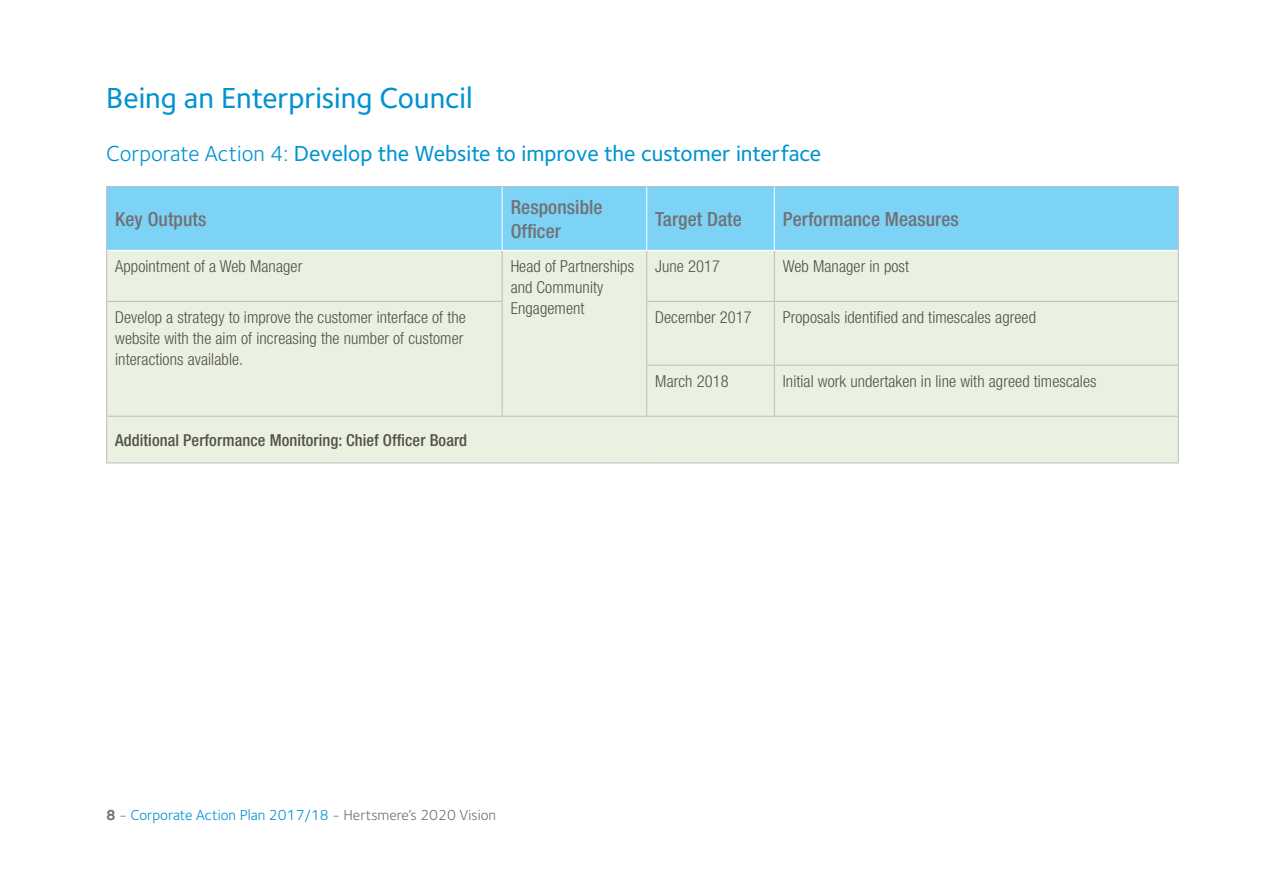
<style>
.page{position:relative;width:1263px;height:893px;background:#fff}
.page>*{position:absolute;margin:0;border:0;box-sizing:border-box;transform-origin:0 0}
.heading{font:500 30px "Foundry Sterling";color:#0093d0}
.corporate_action{font:500 22.5px "Foundry Sterling";color:#0093d0}
.table_txt_top{font:500 condensed 19.5px/24px "Helvetica Neue";letter-spacing:.005em;color:#717074}
.table_txt{font:300 condensed 16.5px/21px "Helvetica Neue";letter-spacing:.005em;color:#535249}
.table_txt_2{font:500 condensed 16.5px "Helvetica Neue";letter-spacing:.005em;color:#535249}
.t1{font:15px "Foundry Sterling";color:#0093d0}
.s1{font-weight:400}
.s2{font-weight:700;color:#717074}
.s3{color:#717074}
</style>
<div class="page">
<div style="left:107px;top:187px;width:1071px;height:63px;background:#7cd3f6"></div>
<div style="left:107px;top:251px;width:1071px;height:212px;background:#ebf1e0"></div>
<hr style="left:502px;top:251px;width:1px;height:50px;background:#bcbdc0">
<hr style="left:646px;top:251px;width:1px;height:50px;background:#bcbdc0">
<hr style="left:774px;top:251px;width:1px;height:50px;background:#bcbdc0">
<hr style="left:106px;top:301px;width:396px;height:1px;background:#bcbdc0">
<hr style="left:502px;top:302px;width:1px;height:63px;background:#bcbdc0">
<hr style="left:502px;top:365px;width:1px;height:51px;background:#bcbdc0">
<hr style="left:646px;top:301px;width:128px;height:1px;background:#bcbdc0">
<hr style="left:646px;top:302px;width:1px;height:63px;background:#bcbdc0">
<hr style="left:774px;top:301px;width:405px;height:1px;background:#bcbdc0">
<hr style="left:774px;top:302px;width:1px;height:63px;background:#bcbdc0">
<hr style="left:646px;top:365px;width:128px;height:1px;background:#bcbdc0">
<hr style="left:646px;top:365px;width:1px;height:51px;background:#bcbdc0">
<hr style="left:774px;top:365px;width:405px;height:1px;background:#bcbdc0">
<hr style="left:774px;top:365px;width:1px;height:51px;background:#bcbdc0">
<hr style="left:106px;top:416px;width:396px;height:1px;background:#bcbdc0">
<hr style="left:502px;top:416px;width:145px;height:1px;background:#bcbdc0">
<hr style="left:647px;top:416px;width:127px;height:1px;background:#bcbdc0">
<hr style="left:774px;top:416px;width:405px;height:1px;background:#bcbdc0">
<hr style="left:502px;top:187px;width:1px;height:63px;background:#fff">
<hr style="left:646px;top:187px;width:1px;height:63px;background:#fff">
<hr style="left:774px;top:187px;width:1px;height:63px;background:#fff">
<hr style="left:106px;top:186px;width:396px;height:1px;background:#bcbdc0">
<hr style="left:106px;top:187px;width:1px;height:63px;background:#bcbdc0">
<hr style="left:502px;top:186px;width:145px;height:1px;background:#bcbdc0">
<hr style="left:647px;top:186px;width:127px;height:1px;background:#bcbdc0">
<hr style="left:774px;top:186px;width:405px;height:1px;background:#bcbdc0">
<hr style="left:1178px;top:187px;width:1px;height:63px;background:#bcbdc0">
<hr style="left:106px;top:250px;width:1px;height:51px;background:#bcbdc0">
<hr style="left:1178px;top:250px;width:1px;height:51px;background:#bcbdc0">
<hr style="left:106px;top:302px;width:1px;height:63px;background:#bcbdc0">
<hr style="left:106px;top:365px;width:1px;height:51px;background:#bcbdc0">
<hr style="left:1178px;top:302px;width:1px;height:63px;background:#bcbdc0">
<hr style="left:1178px;top:365px;width:1px;height:51px;background:#bcbdc0">
<hr style="left:106px;top:417px;width:1px;height:46px;background:#bcbdc0">
<hr style="left:1178px;top:417px;width:1px;height:46px;background:#bcbdc0">
<hr style="left:106px;top:463px;width:396px;height:1px;background:#bcbdc0">
<hr style="left:502px;top:463px;width:145px;height:1px;background:#bcbdc0">
<hr style="left:647px;top:463px;width:127px;height:1px;background:#bcbdc0">
<hr style="left:774px;top:463px;width:405px;height:1px;background:#bcbdc0">
<p class="heading" style="left:106px;top:81px;width:368px">Being an Enterprising Council</p>
<p class="corporate_action" style="left:106px;top:140px;width:716px"><span class="s1">Corporate Action 4:</span> Develop the Website to improve the customer interface</p>
<p class="table_txt_top" style="left:115px;top:207px;width:93px">Key Outputs</p>
<p class="table_txt_top" style="left:511px;top:195px;width:93px">Responsible<br>Officer</p>
<p class="table_txt_top" style="left:655px;top:207px;width:88px">Target Date</p>
<p class="table_txt_top" style="left:783px;top:207px;width:177px">Performance Measures</p>
<p class="table_txt" style="left:115px;top:255px;width:189px">Appointment of a Web Manager</p>
<p class="table_txt" style="left:511px;top:255px;width:125px">Head of Partnerships and Community<br>Engagement</p>
<p class="table_txt" style="left:655px;top:255px;width:66px">June 2017</p>
<p class="table_txt" style="left:783px;top:255px;width:128px">Web Manager in post</p>
<p class="table_txt" style="left:115px;top:307px;width:352px">Develop a strategy to improve the customer interface of the website with the aim of increasing the number of customer interactions available.</p>
<p class="table_txt" style="left:655px;top:307px;width:98px">December 2017</p>
<p class="table_txt" style="left:783px;top:307px;width:255px">Proposals identified and timescales agreed</p>
<p class="table_txt" style="left:655px;top:370px;width:75px">March 2018</p>
<p class="table_txt" style="left:783px;top:370px;width:315px">Initial work undertaken in line with agreed timescales</p>
<p class="table_txt_2" style="left:115px;top:430px;width:353px">Additional Performance Monitoring: Chief Officer Board</p>
<p class="t1" style="left:106px;top:806px;width:391px"><span class="s2">8</span> <span class="s3">-</span> Corporate Action Plan 2017/18 <span class="s3">- Hertsmere’s 2020 Vision</span></p>
</div>
